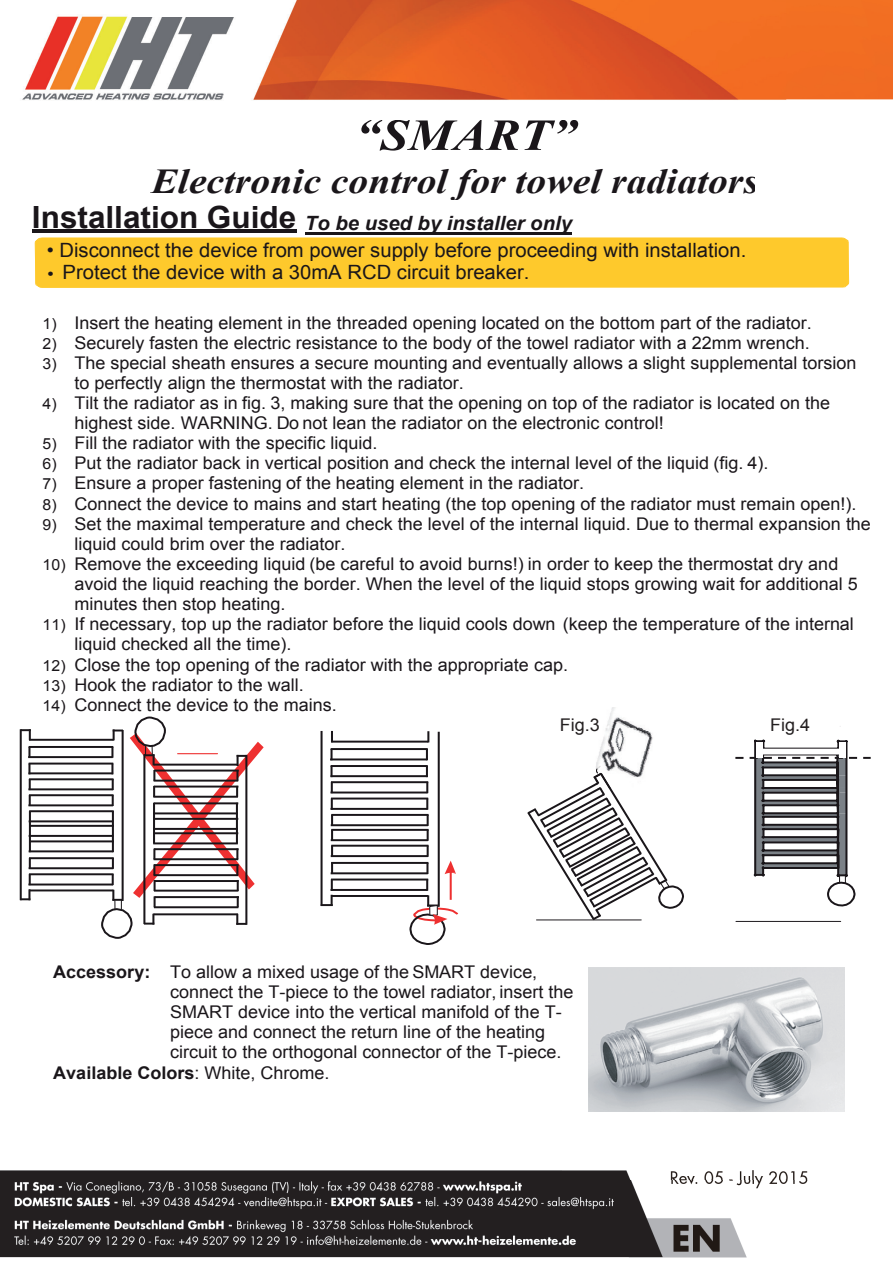
<style>
.page{position:relative;width:893px;height:1263px;background:#fff}
.page>*{position:absolute;margin:0;border:0;box-sizing:border-box;transform-origin:0 0}
.t1{font:italic 700 44.4px "Times New Roman";letter-spacing:.005em;color:#1a161a;scale:1.13 1}
.t2{font:italic 700 34.95px "Times New Roman";color:#1a161a;scale:1.13 1}
.t3{font:19.65px "Arial";color:#1a161a}
.t4{font:italic 700 19.65px "Arial";color:#1a161a}
.t5{font:17.55px/20.1px "Arial";color:#1a161a}
.t6{font:700 17.55px "Arial";color:#1a161a}
.t7{font:17.55px "Arial";color:#231f20}
.s1{font-style:normal;font-size:30.6px}
.s2{font-weight:700;font-size:15.3px}
.s3{font-size:15.3px}
.s4{font-weight:700}
.s5{font-weight:400}
</style>
<div class="page">
<img style="left:596px;top:707px;width:57px;height:59px">
<svg style="left:527px;top:766px;width:157px;height:155px"></svg>
<hr style="left:736px;top:921px;width:105px;height:1px;background:#1a161a">
<svg style="left:735px;top:726px;width:136px;height:181px"></svg>
<img style="left:589px;top:968px;width:256px;height:143px">
<hr style="left:32px;top:230px;width:264px;height:3px;background:#1a161a">
<hr style="left:305px;top:232px;width:267px;height:2px;background:#1a161a">
<div style="left:35px;top:237px;width:814px;height:51px;background:#fec92c"></div>
<hr style="left:20px;top:729px;width:2px;height:171px;background:#1a161a">
<svg style="left:20px;top:729px;width:11px;height:11px"></svg>
<hr style="left:29px;top:739px;width:85px;height:2px;background:#1a161a">
<hr style="left:29px;top:889px;width:85px;height:2px;background:#1a161a">
<hr style="left:29px;top:746px;width:84px;height:2px;background:#1a161a">
<hr style="left:28px;top:756px;width:85px;height:2px;background:#1a161a">
<hr style="left:29px;top:762px;width:84px;height:2px;background:#1a161a">
<hr style="left:28px;top:772px;width:85px;height:2px;background:#1a161a">
<hr style="left:29px;top:778px;width:85px;height:2px;background:#1a161a">
<hr style="left:28px;top:788px;width:85px;height:2px;background:#1a161a">
<hr style="left:29px;top:794px;width:85px;height:2px;background:#1a161a">
<svg style="left:28px;top:747px;width:3px;height:57px"></svg>
<hr style="left:28px;top:804px;width:85px;height:2px;background:#1a161a">
<hr style="left:29px;top:810px;width:85px;height:2px;background:#1a161a">
<hr style="left:29px;top:820px;width:84px;height:2px;background:#1a161a">
<hr style="left:29px;top:873px;width:85px;height:2px;background:#1a161a">
<hr style="left:28px;top:883px;width:85px;height:2px;background:#1a161a">
<hr style="left:29px;top:857px;width:85px;height:2px;background:#1a161a">
<svg style="left:21px;top:858px;width:10px;height:42px"></svg>
<hr style="left:29px;top:867px;width:84px;height:2px;background:#1a161a">
<hr style="left:29px;top:840px;width:85px;height:2px;background:#1a161a">
<hr style="left:29px;top:811px;width:2px;height:41px;background:#1a161a">
<hr style="left:29px;top:850px;width:84px;height:2px;background:#1a161a">
<hr style="left:29px;top:825px;width:85px;height:2px;background:#1a161a">
<hr style="left:29px;top:835px;width:84px;height:2px;background:#1a161a">
<svg style="left:100px;top:716px;width:164px;height:223px"></svg>
<hr style="left:321px;top:731px;width:2px;height:175px;background:#1a161a">
<hr style="left:438px;top:732px;width:2px;height:175px;background:#1a161a">
<svg style="left:331px;top:731px;width:2px;height:10px"></svg>
<svg style="left:426px;top:750px;width:2px;height:10px"></svg>
<hr style="left:331px;top:741px;width:97px;height:2px;background:#1a161a">
<hr style="left:331px;top:895px;width:97px;height:2px;background:#1a161a">
<svg style="left:427px;top:731px;width:2px;height:11px"></svg>
<hr style="left:331px;top:748px;width:97px;height:2px;background:#1a161a">
<svg style="left:331px;top:750px;width:2px;height:8px"></svg>
<hr style="left:330px;top:758px;width:97px;height:2px;background:#1a161a">
<hr style="left:331px;top:765px;width:97px;height:2px;background:#1a161a">
<hr style="left:331px;top:775px;width:97px;height:2px;background:#1a161a">
<hr style="left:331px;top:781px;width:97px;height:2px;background:#1a161a">
<hr style="left:331px;top:791px;width:97px;height:2px;background:#1a161a">
<hr style="left:331px;top:797px;width:97px;height:2px;background:#1a161a">
<hr style="left:331px;top:808px;width:97px;height:2px;background:#1a161a">
<hr style="left:331px;top:814px;width:98px;height:2px;background:#1a161a">
<hr style="left:331px;top:824px;width:97px;height:2px;background:#1a161a">
<hr style="left:331px;top:878px;width:97px;height:2px;background:#1a161a">
<hr style="left:331px;top:889px;width:97px;height:2px;background:#1a161a">
<hr style="left:331px;top:862px;width:97px;height:2px;background:#1a161a">
<svg style="left:322px;top:863px;width:11px;height:43px"></svg>
<hr style="left:331px;top:872px;width:97px;height:2px;background:#1a161a">
<hr style="left:331px;top:845px;width:97px;height:2px;background:#1a161a">
<hr style="left:331px;top:855px;width:97px;height:2px;background:#1a161a">
<hr style="left:331px;top:829px;width:98px;height:2px;background:#1a161a">
<svg style="left:331px;top:767px;width:2px;height:88px"></svg>
<hr style="left:331px;top:839px;width:97px;height:2px;background:#1a161a">
<svg style="left:408px;top:766px;width:50px;height:179px"></svg>
<img style="left:22px;top:0;width:871px;height:100px">
<img style="left:0;top:1170px;width:808px;height:88px">
<img style="left:563px;top:1170px;width:245px;height:9px">
<h1 class="t1" style="left:355px;top:104px;width:197px">“SMART”</h1>
<h2 class="t2" style="left:152px;top:157px;width:539px">Electronic control for towel radiators</h2>
<p class="t4" style="left:32px;top:210px;width:541px"><span class="s1">Installation Guide</span> To be used by installer only</p>
<p class="t3" style="left:47px;top:237px;width:701px">• Disconnect the device from power supply before proceeding with installation.</p>
<p class="t3" style="left:48px;top:260px;width:483px"><span class="s2">•</span> Protect the device with a 30mA RCD circuit breaker.</p>
<p class="t5" style="left:43px;top:313px;width:771px"><span class="s3">1)</span> Insert the heating element in the threaded opening located on the bottom part of the radiator.</p>
<p class="t5" style="left:43px;top:333px;width:769px"><span class="s3">2)</span> Securely fasten the electric resistance to the body of the towel radiator with a 22mm wrench.</p>
<p class="t5" style="left:75px;top:353px;width:783px;text-indent:-32px"><span class="s3">3)</span> The special sheath ensures a secure mounting and eventually allows a slight supplemental torsion to perfectly align the thermostat with the radiator.</p>
<p class="t5" style="left:75px;top:393px;width:757px;text-indent:-32px"><span class="s3">4)</span> Tilt the radiator as in fig. 3, making sure that the opening on top of the radiator is located on the highest side. WARNING. Do not lean the radiator on the electronic control!</p>
<p class="t5" style="left:43px;top:433px;width:336px"><span class="s3">5)</span> Fill the radiator with the specific liquid.</p>
<p class="t5" style="left:43px;top:453px;width:727px"><span class="s3">6)</span> Put the radiator back in vertical position and check the internal level of the liquid (fig. 4).</p>
<p class="t5" style="left:43px;top:473px;width:543px"><span class="s3">7)</span> Ensure a proper fastening of the heating element in the radiator.</p>
<p class="t5" style="left:43px;top:494px;width:815px"><span class="s3">8)</span> Connect the device to mains and start heating (the top opening of the radiator must remain open!).</p>
<p class="t5" style="left:75px;top:514px;width:798px;text-indent:-32px"><span class="s3">9)</span> Set the maximal temperature and check the level of the internal liquid. Due to thermal expansion the liquid could brim over the radiator.</p>
<p class="t5" style="left:75px;top:554px;width:785px;text-indent:-32px"><span class="s3">10)</span> Remove the exceeding liquid (be careful to avoid burns!) in order to keep the thermostat dry and avoid the liquid reaching the border. When the level of the liquid stops growing wait for additional 5 minutes then stop heating.</p>
<p class="t5" style="left:75px;top:614px;width:781px;text-indent:-32px"><span class="s3">11)</span> If necessary, top up the radiator before the liquid cools down (keep the temperature of the internal liquid checked all the time).</p>
<p class="t5" style="left:43px;top:654px;width:527px"><span class="s3">12)</span> Close the top opening of the radiator with the appropriate cap.</p>
<p class="t5" style="left:43px;top:675px;width:263px"><span class="s3">13)</span> Hook the radiator to the wall.</p>
<p class="t5" style="left:43px;top:695px;width:296px"><span class="s3">14)</span> Connect the device to the mains.</p>
<p class="t7" style="left:560px;top:713px;width:42px">Fig.3</p>
<p class="t7" style="left:770px;top:713px;width:41px">Fig.4</p>
<p class="t5" style="left:53px;top:962px;width:485px"><span class="s4">Accessory:</span> To allow a mixed usage of the SMART device,</p>
<p class="t5" style="left:170px;top:982px;width:405px">connect the T-piece to the towel radiator, insert the</p>
<p class="t5" style="left:170px;top:1002px;width:393px">SMART device into the vertical manifold of the T-</p>
<p class="t5" style="left:170px;top:1022px;width:376px">piece and connect the return line of the heating</p>
<p class="t5" style="left:170px;top:1042px;width:393px">circuit to the orthogonal connector of the T-piece.</p>
<p class="t6" style="left:53px;top:1061px;width:278px">Available Colors<span class="s5">: White, Chrome.</span></p>
</div>
